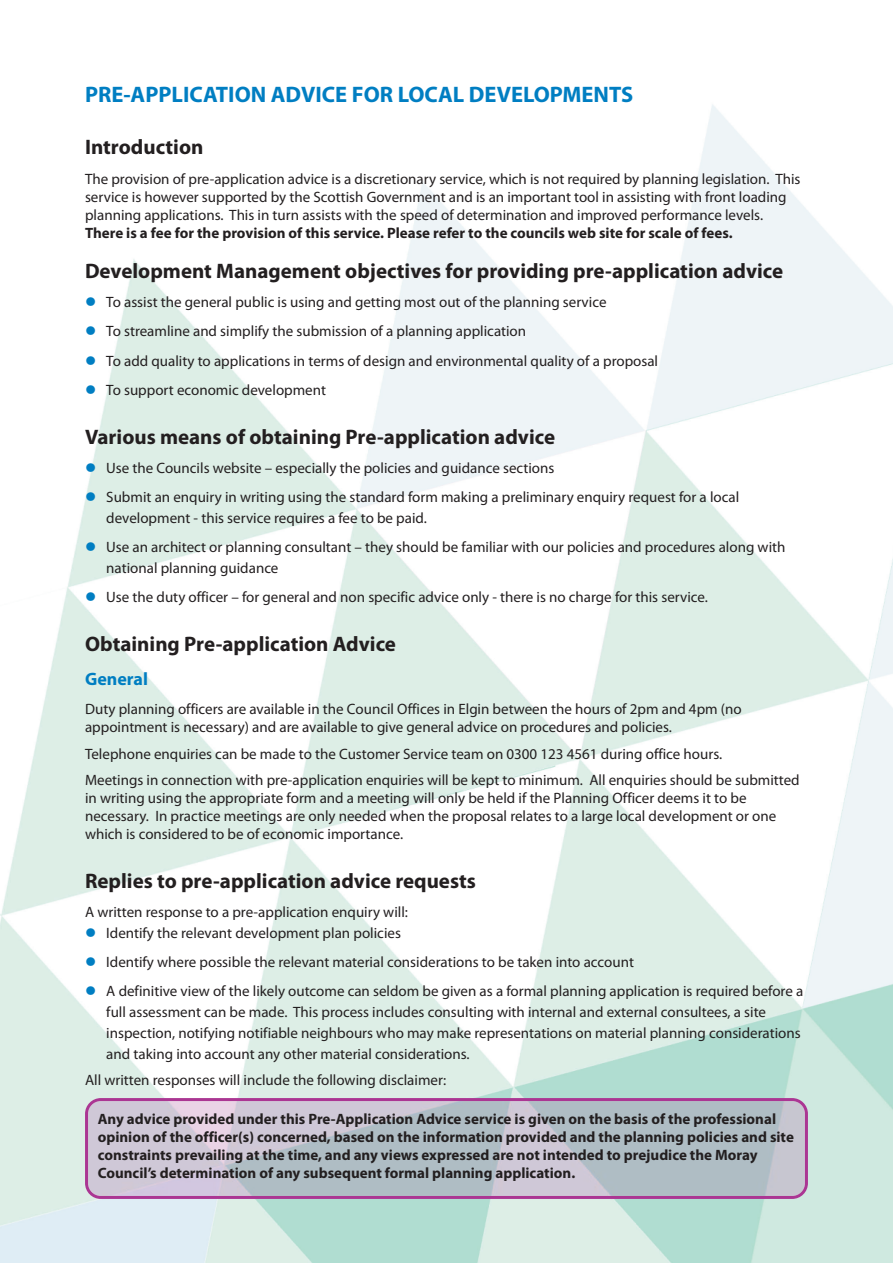
<style>
.page{position:relative;width:893px;height:1263px;background:#fff}
.page>*{position:absolute;margin:0;border:0;box-sizing:border-box;transform-origin:0 0}
.t1{font:700 22.5px "Myriad Pro";color:#007ec2}
.t2{font:700 21px "Myriad Pro";color:#231f20}
.t3{font:700 18px "Myriad Pro";color:#007ec2}
.t4{font:15px/18px "Myriad Pro";color:#231f20}
.t5{font:700 15px/18px "Myriad Pro";color:#231f20}
.s1{color:#007ec2}
</style>
<div class="page">
<img style="left:0;top:104px;width:893px;height:1159px">
<svg style="left:85px;top:1098px;width:723px;height:101px;background:#bcb9c9"></svg>
<h1 class="t1" style="left:85px;top:86px;width:550px">PRE-APPLICATION ADVICE FOR LOCAL DEVELOPMENTS</h1>
<h2 class="t2" style="left:85px;top:139px;width:120px">Introduction</h2>
<p class="t4" style="left:85px;top:171px;width:717px">The provision of pre-application advice is a discretionary service, which is not required by planning legislation. This service is however supported by the Scottish Government and is an important tool in assisting with front loading planning applications. This in turn assists with the speed of determination and improved performance levels.</p>
<p class="t5" style="left:85px;top:225px;width:649px">There is a fee for the provision of this service. Please refer to the councils web site for scale of fees.</p>
<h2 class="t2" style="left:85px;top:263px;width:700px">Development Management objectives for providing pre-application advice</h2>
<p class="t4" style="left:85px;top:294px;width:523px"><span class="s1">●</span> To assist the general public is using and getting most out of the planning service</p>
<p class="t4" style="left:85px;top:324px;width:443px"><span class="s1">●</span> To streamline and simplify the submission of a planning application</p>
<p class="t4" style="left:85px;top:353px;width:575px"><span class="s1">●</span> To add quality to applications in terms of design and environmental quality of a proposal</p>
<p class="t4" style="left:85px;top:382px;width:242px"><span class="s1">●</span> To support economic development</p>
<h2 class="t2" style="left:85px;top:429px;width:472px">Various means of obtaining Pre-application advice</h2>
<p class="t4" style="left:85px;top:460px;width:471px"><span class="s1">●</span> Use the Councils website – especially the policies and guidance sections</p>
<p class="t4" style="left:106px;top:488px;width:634px;line-height:20.7px;text-indent:-21px"><span class="s1">●</span> Submit an enquiry in writing using the standard form making a preliminary enquiry request for a local development - this service requires a fee to be paid.</p>
<p class="t4" style="left:106px;top:538px;width:681px;line-height:20.7px;text-indent:-21px"><span class="s1">●</span> Use an architect or planning consultant – they should be familiar with our policies and procedures along with national planning guidance</p>
<p class="t4" style="left:85px;top:589px;width:624px"><span class="s1">●</span> Use the duty officer – for general and non specific advice only - there is no charge for this service.</p>
<h2 class="t2" style="left:85px;top:636px;width:312px">Obtaining Pre-application Advice</h2>
<p class="t3" style="left:85px;top:672px;width:65px">General</p>
<p class="t4" style="left:85px;top:701px;width:658px">Duty planning officers are available in the Council Offices in Elgin between the hours of 2pm and 4pm (no appointment is necessary) and are available to give general advice on procedures and policies.</p>
<p class="t4" style="left:85px;top:741px;width:716px;line-height:26.5px">Telephone enquiries can be made to the Customer Service team on 0300 123 4561 during office hours.<br>Meetings in connection with pre-application enquiries will be kept to minimum. All enquiries should be submitted</p>
<p class="t4" style="left:85px;top:790px;width:693px">in writing using the appropriate form and a meeting will only be held if the Planning Officer deems it to be necessary. In practice meetings are only needed when the proposal relates to a large local development or one which is considered to be of economic importance.</p>
<h2 class="t2" style="left:85px;top:873px;width:392px">Replies to pre-application advice requests</h2>
<p class="t4" style="left:85px;top:904px;width:324px">A written response to a pre-application enquiry will:</p>
<p class="t4" style="left:85px;top:925px;width:317px"><span class="s1">●</span> Identify the relevant development plan policies</p>
<p class="t4" style="left:85px;top:954px;width:550px"><span class="s1">●</span> Identify where possible the relevant material considerations to be taken into account</p>
<p class="t4" style="left:106px;top:982px;width:698px;line-height:20.7px;text-indent:-21px"><span class="s1">●</span> A definitive view of the likely outcome can seldom be given as a formal planning application is required before a full assessment can be made. This process includes consulting with internal and external consultees, a site inspection, notifying notifiable neighbours who may make representations on material planning considerations and taking into account any other material considerations.</p>
<p class="t4" style="left:85px;top:1072px;width:363px">All written responses will include the following disclaimer:</p>
<p class="t5" style="left:98px;top:1111px;width:698px">Any advice provided under this Pre-Application Advice service is given on the basis of the professional opinion of the officer(s) concerned, based on the information provided and the planning policies and site constraints prevailing at the time, and any views expressed are not intended to prejudice the Moray Council’s determination of any subsequent formal planning application.</p>
</div>
